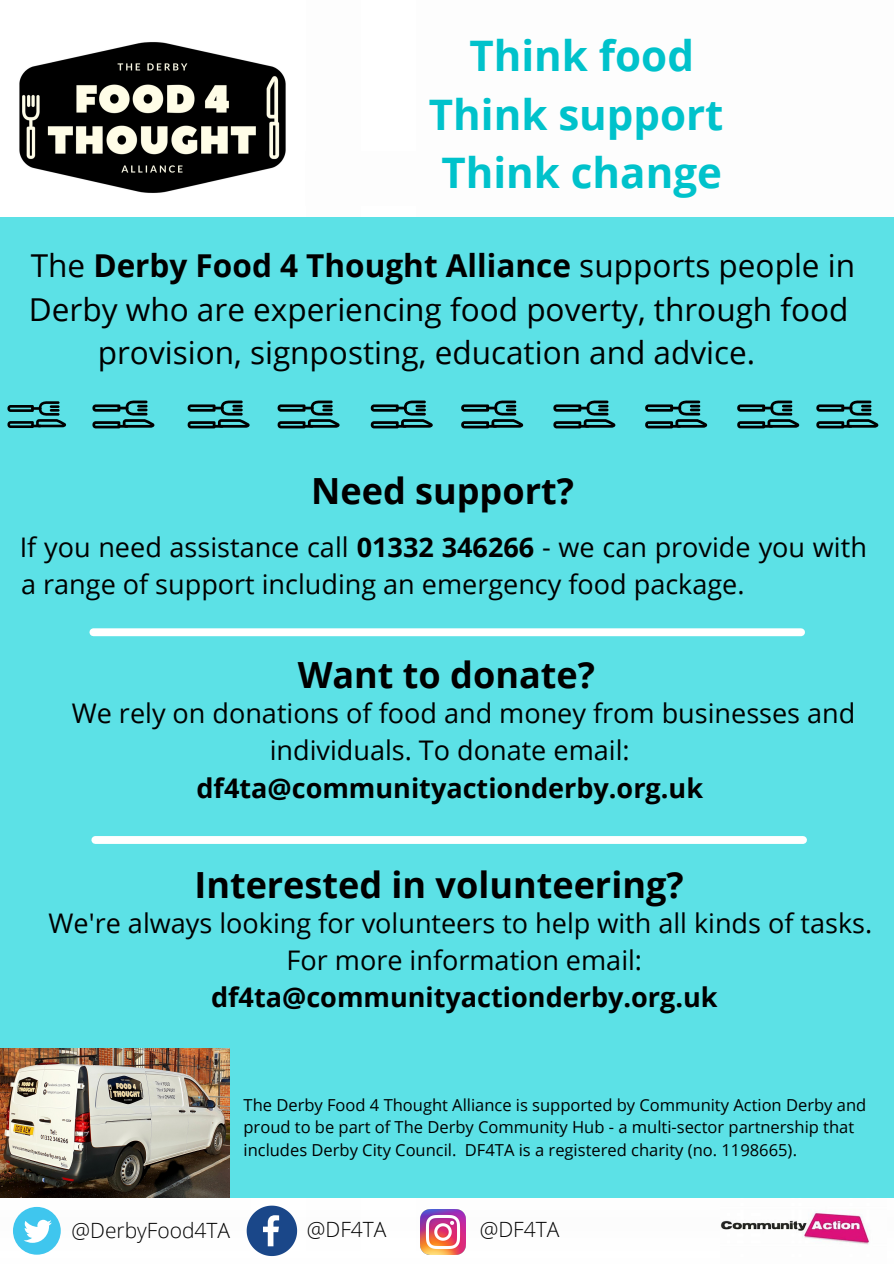
<style>
.page{position:relative;width:894px;height:1264px;background:#fff}
.page>*{position:absolute;margin:0;border:0;box-sizing:border-box;transform-origin:0 0}
.t1{font:700 42px "Open Sans";color:#00c2cb}
.t2{font:700 36px "Open Sans";color:#000}
.t3{font:31.5px "Open Sans";color:#000}
.t4{font:700 31.5px "Open Sans";color:#000}
.t5{font:27px/37.2px "Open Sans";color:#000}
.t6{font:700 27px "Open Sans";color:#000}
.t7{font:300 21px "Open Sans";color:#000}
.t8{font:16.5px/22.5px "Open Sans";color:#000}
.s1{font-weight:400}
.s2{font-weight:700}
.s3{font-style:inherit}
</style>
<div class="page">
<img style="left:720px;top:1197px;width:165px;height:48px">
<div style="left:230px;top:1055px;width:663px;height:142px;background:#5ce1e6"></div>
<img style="left:19px;top:42px;width:267px;height:151px">
<div style="left:0;top:217px;width:893px;height:856px;background:#5ce1e6"></div>
<img style="left:0;top:1048px;width:230px;height:149px">
<div style="left:13px;top:1206px;width:47px;height:48px;background:#3fc6ee;border-radius:50%"></div>
<svg style="left:24px;top:1219px;width:28px;height:23px"></svg>
<svg style="left:246px;top:1205px;width:51px;height:50px"></svg>
<svg style="left:8px;top:401px;width:58px;height:27px"></svg>
<svg style="left:92px;top:400px;width:62px;height:28px"></svg>
<svg style="left:188px;top:400px;width:61px;height:28px"></svg>
<svg style="left:277px;top:400px;width:62px;height:28px"></svg>
<svg style="left:371px;top:400px;width:61px;height:28px"></svg>
<svg style="left:461px;top:400px;width:62px;height:28px"></svg>
<svg style="left:553px;top:400px;width:62px;height:28px"></svg>
<svg style="left:645px;top:400px;width:62px;height:28px"></svg>
<svg style="left:816px;top:400px;width:62px;height:28px"></svg>
<svg style="left:737px;top:400px;width:62px;height:28px"></svg>
<div style="left:93px;top:628px;width:707px;height:8px;background:#fff"></div>
<div style="left:95px;top:836px;width:707px;height:8px;background:#fff"></div>
<img style="left:421px;top:1209px;width:44px;height:44px">
<p class="t1" style="left:469px;top:26px;width:226px">Think food</p>
<p class="t1" style="left:428px;top:85px;width:296px">Think support</p>
<p class="t1" style="left:441px;top:143px;width:282px">Think change</p>
<p class="t4" style="left:31px;top:243px;width:825px"><span class="s1">The</span> Derby Food 4 Thought Alliance <span class="s1">supports people in</span></p>
<p class="t3" style="left:29px;top:287px;width:820px">Derby who are experiencing food poverty, through food</p>
<p class="t3" style="left:98px;top:331px;width:658px">provision, signposting, education and advice.</p>
<p class="t2" style="left:311px;top:465px;width:264px">Need support?</p>
<p class="t5" style="left:20px;top:528px;width:848px">If you need assistance call <span class="s2">01332 346266</span> - we can provide you with a range of support including an emergency food package.</p>
<p class="t2" style="left:297px;top:649px;width:299px">Want to donate?</p>
<p class="t5" style="left:72px;top:694px;width:784px">We rely on donations of food and money from businesses and</p>
<p class="t5" style="left:270px;top:731px;width:361px">individuals. To donate email:</p>
<p class="t6" style="left:196px;top:768px;width:508px">df4ta@communityactionderby.org.uk</p>
<p class="t2" style="left:194px;top:859px;width:490px">Interested in volunteering?</p>
<p class="t5" style="left:49px;top:903px;width:825px;text-align:center">We're always looking for volunteers to help with all kinds of tasks.<br>For more information email: <span class="s2">df4ta@communityactionderby.org.uk</span></p>
<p class="t8" style="left:243px;top:1093px;width:624px">The Derby Food 4 Thought Alliance is supported by Community Action Derby and proud to be part of The Derby Community Hub - a multi-sector partnership that includes Derby City Council. <span class="s3">DF4TA is a registered charity (no. 1198665).</span></p>
<p class="t7" style="left:72px;top:1215px;width:160px">@DerbyFood4TA</p>
<p class="t7" style="left:307px;top:1214px;width:81px">@DF4TA</p>
<p class="t7" style="left:479px;top:1214px;width:81px">@DF4TA</p>
</div>
